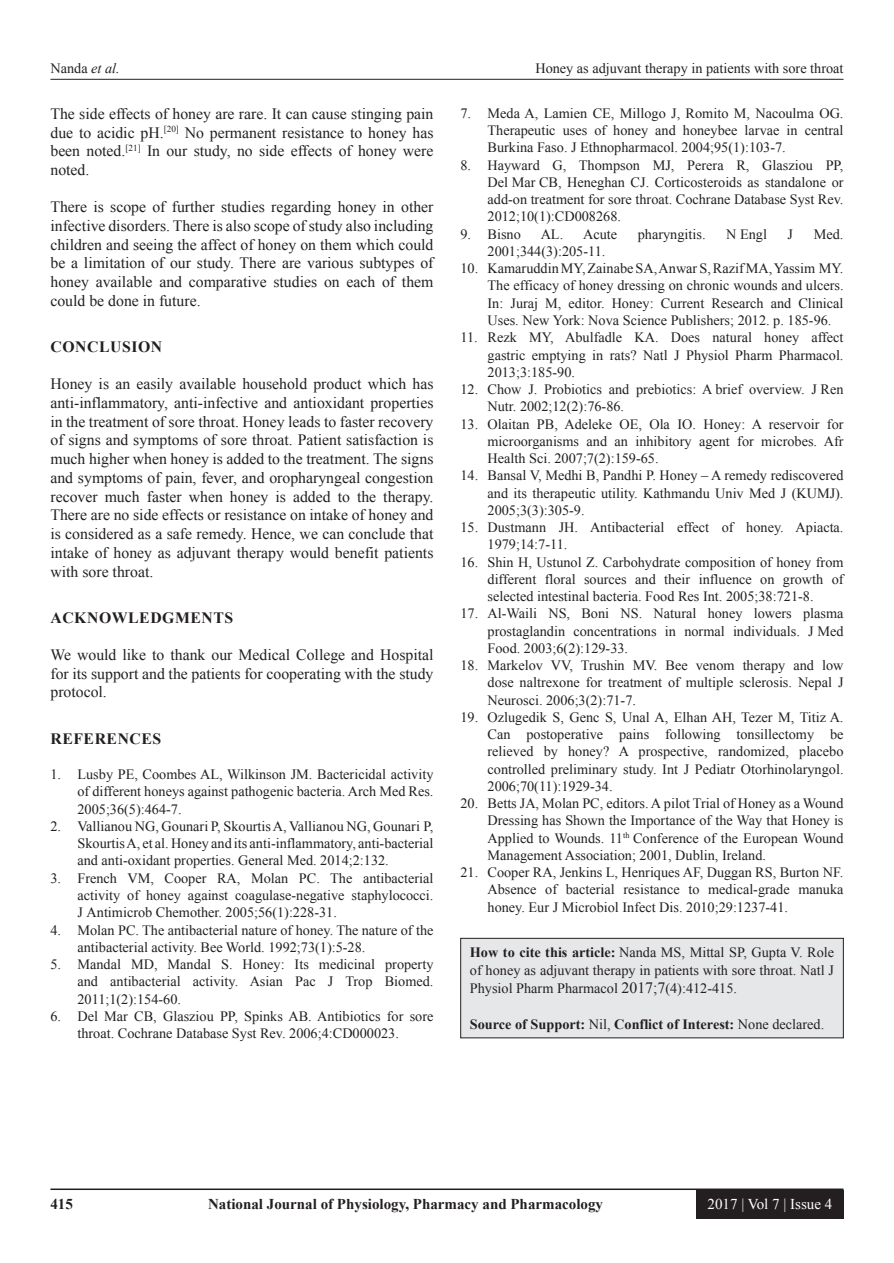
<style>
.page{position:relative;width:894px;height:1263px;background:#fff}
.page>*{position:absolute;margin:0;border:0;box-sizing:border-box;transform-origin:0 0}
.TX{font:15.75px/18.8px "Times New Roman";color:#231f20;text-align:justify}
.t1{font:700 15.75px "Times New Roman";letter-spacing:.035em;color:#231f20}
.t2{font:700 15px "Times New Roman";color:#231f20}
.t3{font:15px "Times New Roman";color:#fff}
.REF{font:14.25px/17.2px "Times New Roman";color:#231f20;text-align:justify}
.HTC{font:14.25px/17.2px "Times New Roman";color:#231f20}
.HTC-2{font:700 14.25px "Times New Roman";color:#231f20}
.s1{font-style:italic}
.s2{font-weight:700}
.s3{font-size:15.75px}
.s4{font-weight:400}
</style>
<div class="page">
<hr style="left:50px;top:79px;width:793px;height:1px;background:#231f20">
<hr style="left:50px;top:1188px;width:793px;height:2px;background:#231f20">
<div style="left:696px;top:1190px;width:147px;height:28px;background:#231f20"></div>
<div style="left:460px;top:938px;width:383px;height:99px;background:#e6e7e9"></div>
<div style="left:460px;top:938px;width:383px;height:100px;border:1px solid #231f20"></div>
<p class="REF" style="left:50px;top:59px;width:71px">Nanda <span class="s1">et al.</span></p>
<p class="REF" style="left:535px;top:59px;width:309px">Honey as adjuvant therapy in patients with sore throat</p>
<p class="TX" style="left:50px;top:104px;width:384px">The side effects of honey are rare. It can cause stinging pain due to acidic pH.<sup>[20]</sup> No permanent resistance to honey has been noted.<sup>[21]</sup> In our study, no side effects of honey were noted.</p>
<p class="TX" style="left:50px;top:197px;width:384px">There is scope of further studies regarding honey in other infective disorders. There is also scope of study also including children and seeing the affect of honey on them which could be a limitation of our study. There are various subtypes of honey available and comparative studies on each of them could be done in future.</p>
<h1 class="t1" style="left:50px;top:336px;width:113px">CONCLUSION</h1>
<p class="TX" style="left:50px;top:374px;width:384px">Honey is an easily available household product which has anti-inflammatory, anti-infective and antioxidant properties in the treatment of sore throat. Honey leads to faster recovery of signs and symptoms of sore throat. Patient satisfaction is much higher when honey is added to the treatment. The signs and symptoms of pain, fever, and oropharyngeal congestion recover much faster when honey is added to the therapy.<br>There are no side effects or resistance on intake of honey and is considered as a safe remedy. Hence, we can conclude that intake of honey as adjuvant therapy would benefit patients with sore throat.</p>
<h1 class="t1" style="left:50px;top:606px;width:184px">ACKNOWLEDGMENTS</h1>
<p class="TX" style="left:50px;top:645px;width:384px">We would like to thank our Medical College and Hospital for its support and the patients for cooperating with the study protocol.</p>
<h1 class="t1" style="left:50px;top:727px;width:112px">REFERENCES</h1>
<p class="REF" style="left:77px;top:765px;width:357px;text-indent:-27px">1. Lusby PE, Coombes AL, Wilkinson JM. Bactericidal activity of different honeys against pathogenic bacteria. Arch Med Res.<br>2005;36(5):464-7.</p>
<p class="REF" style="left:77px;top:817px;width:357px;text-indent:-27px">2. Vallianou NG, Gounari P, Skourtis A, Vallianou NG, Gounari P, Skourtis A, et al. Honey and its anti-inflammatory, anti-bacterial and anti-oxidant properties. General Med. 2014;2:132.</p>
<p class="REF" style="left:77px;top:869px;width:357px;text-indent:-27px">3. French VM, Cooper RA, Molan PC. The antibacterial activity of honey against coagulase-negative staphylococci.<br>J Antimicrob Chemother. 2005;56(1):228-31.</p>
<p class="REF" style="left:77px;top:920px;width:357px;text-indent:-27px">4. Molan PC. The antibacterial nature of honey. The nature of the antibacterial activity. Bee World. 1992;73(1):5-28.</p>
<p class="REF" style="left:77px;top:955px;width:357px;text-indent:-27px">5. Mandal MD, Mandal S. Honey: Its medicinal property and antibacterial activity. Asian Pac J Trop Biomed.<br>2011;1(2):154-60.</p>
<p class="REF" style="left:50px;top:1007px;width:384px;text-align:center">6. Del Mar CB, Glasziou PP, Spinks AB. Antibiotics for sore throat. Cochrane Database Syst Rev. 2006;4:CD000023.</p>
<p class="REF" style="left:487px;top:104px;width:357px;text-indent:-27px">7. Meda A, Lamien CE, Millogo J, Romito M, Nacoulma OG.<br>Therapeutic uses of honey and honeybee larvae in central Burkina Faso. J Ethnopharmacol. 2004;95(1):103-7.</p>
<p class="REF" style="left:487px;top:156px;width:357px;text-indent:-27px">8. Hayward G, Thompson MJ, Perera R, Glasziou PP, Del Mar CB, Heneghan CJ. Corticosteroids as standalone or add-on treatment for sore throat. Cochrane Database Syst Rev.<br>2012;10(1):CD008268.</p>
<p class="REF" style="left:460px;top:225px;width:62px">9. Bisno</p>
<p class="REF" style="left:540px;top:225px;width:78px">AL. Acute</p>
<p class="REF" style="left:637px;top:225px;width:69px">pharyngitis.</p>
<p class="REF" style="left:726px;top:225px;width:42px">N Engl</p>
<p class="REF" style="left:787px;top:225px;width:7px">J</p>
<p class="REF" style="left:813px;top:225px;width:31px">Med.</p>
<p class="REF" style="left:487px;top:242px;width:119px">2001;344(3):205-11.</p>
<p class="REF" style="left:487px;top:259px;width:357px;text-indent:-27px">10. Kamaruddin MY, Zainabe SA, Anwar S, Razif MA, Yassim MY.<br>The efficacy of honey dressing on chronic wounds and ulcers.<br>In: Juraj M, editor. Honey: Current Research and Clinical Uses. New York: Nova Science Publishers; 2012. p. 185-96.</p>
<p class="REF" style="left:487px;top:328px;width:357px;text-indent:-27px">11. Rezk MY, Abulfadle KA. Does natural honey affect gastric emptying in rats? Natl J Physiol Pharm Pharmacol.<br>2013;3:185-90.</p>
<p class="REF" style="left:487px;top:380px;width:357px;text-indent:-27px">12. Chow J. Probiotics and prebiotics: A brief overview. J Ren<br>Nutr. 2002;12(2):76-86.</p>
<p class="REF" style="left:487px;top:415px;width:357px;text-indent:-27px">13. Olaitan PB, Adeleke OE, Ola IO. Honey: A reservoir for microorganisms and an inhibitory agent for microbes. Afr Health Sci. 2007;7(2):159-65.</p>
<p class="REF" style="left:487px;top:466px;width:357px;text-indent:-27px">14. Bansal V, Medhi B, Pandhi P. Honey – A remedy rediscovered and its therapeutic utility. Kathmandu Univ Med J (KUMJ).<br>2005;3(3):305-9.</p>
<p class="REF" style="left:487px;top:518px;width:357px;text-indent:-27px">15. Dustmann JH. Antibacterial effect of honey. Apiacta.<br>1979;14:7-11.</p>
<p class="REF" style="left:487px;top:553px;width:357px;text-indent:-27px">16. Shin H, Ustunol Z. Carbohydrate composition of honey from different floral sources and their influence on growth of selected intestinal bacteria. Food Res Int. 2005;38:721-8.</p>
<p class="REF" style="left:487px;top:604px;width:357px;text-indent:-27px">17. Al-Waili NS, Boni NS. Natural honey lowers plasma prostaglandin concentrations in normal individuals. J Med Food. 2003;6(2):129-33.</p>
<p class="REF" style="left:487px;top:656px;width:357px;text-indent:-27px">18. Markelov VV, Trushin MV. Bee venom therapy and low dose naltrexone for treatment of multiple sclerosis. Nepal J Neurosci. 2006;3(2):71-7.</p>
<p class="REF" style="left:487px;top:708px;width:357px;text-indent:-27px">19. Ozlugedik S, Genc S, Unal A, Elhan AH, Tezer M, Titiz A.<br>Can postoperative pains following tonsillectomy be relieved by honey? A prospective, randomized, placebo controlled preliminary study. Int J Pediatr Otorhinolaryngol.<br>2006;70(11):1929-34.</p>
<p class="REF" style="left:487px;top:794px;width:357px;text-indent:-27px">20. Betts JA, Molan PC, editors. A pilot Trial of Honey as a Wound Dressing has Shown the Importance of the Way that Honey is Applied to Wounds. 11<sup>th</sup> Conference of the European Wound Management Association; 2001, Dublin, Ireland.</p>
<p class="REF" style="left:487px;top:863px;width:357px;text-indent:-27px">21. Cooper RA, Jenkins L, Henriques AF, Duggan RS, Burton NF.<br>Absence of bacterial resistance to medical-grade manuka honey. Eur J Microbiol Infect Dis. 2010;29:1237-41.</p>
<p class="HTC" style="left:469px;top:943px;width:365px"><span class="s2">How to cite this article:</span> Nanda MS, Mittal SP, Gupta V. Role of honey as adjuvant therapy in patients with sore throat. Natl J</p>
<p class="HTC" style="left:469px;top:979px;width:268px">Physiol Pharm Pharmacol <span class="s3">2017;7</span>(4):412-415.</p>
<p class="HTC-2" style="left:469px;top:1013px;width:356px">Source of Support: <span class="s4">Nil,</span> Conflict of Interest: <span class="s4">None declared.</span></p>
<p class="t2" style="left:50px;top:1193px;width:24px">415</p>
<p class="t2" style="left:208px;top:1193px;width:396px">National Journal of Physiology, Pharmacy and Pharmacology</p>
<p class="t3" style="left:707px;top:1193px;width:126px">2017 | Vol 7 | Issue 4</p>
</div>
